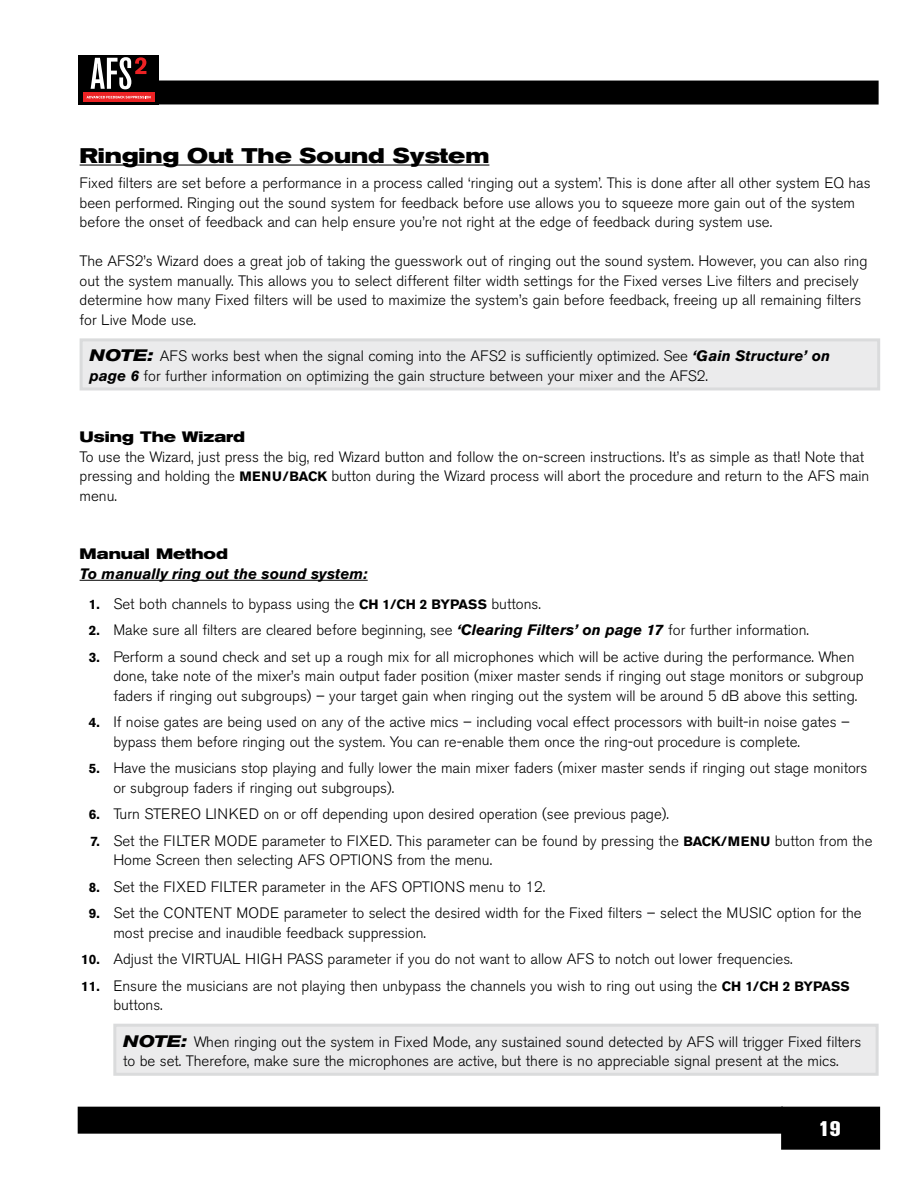
<style>
.page{position:relative;width:918px;height:1188px;background:#fff}
.page>*{position:absolute;margin:0;border:0;box-sizing:border-box;transform-origin:0 0}
.t1{font:700 expanded 21px "Akzidenz Grotesk BE";color:#000}
.t2{font:800 21px "Akzidenz Grotesk BE";color:#fff}
.t3{font:300 15px/19.5px "Akzidenz Grotesk BE";color:#000}
.t4{font:italic 700 15px "Akzidenz Grotesk BE";color:#000}
.t5{font:700 expanded 15px "Akzidenz Grotesk BE";color:#000}
.s1{font-weight:700;font-style:italic;font-stretch:expanded;font-size:16.5px}
.s2{font-weight:700;font-style:italic}
.s3{font-weight:700;font-size:13.5px}
</style>
<div class="page">
<div style="left:782px;top:1107px;width:97px;height:42px;background:#000"></div>
<div style="left:781px;top:1107px;width:99px;height:43px;border:2px solid #000"></div>
<div style="left:78px;top:55px;width:81px;height:50px;background:#000"></div>
<div style="left:78px;top:80px;width:801px;height:25px;background:#000"></div>
<div style="left:78px;top:1107px;width:704px;height:26px;background:#000"></div>
<div style="left:78px;top:1107px;width:705px;height:27px;border:2px solid #000"></div>
<svg style="left:91px;top:57px;width:55px;height:32px"></svg>
<svg style="left:83px;top:93px;width:71px;height:9px"></svg>
<svg style="left:87px;top:96px;width:64px;height:2px"></svg>
<hr style="left:80px;top:165px;width:409px;height:1px;background:#000">
<hr style="left:80px;top:580px;width:288px;height:1px;background:#000">
<div style="left:81px;top:340px;width:798px;height:49px;background:#ebebec"></div>
<div style="left:80px;top:338px;width:800px;height:52px;border:3px solid #dadbdc"></div>
<div style="left:115px;top:1025px;width:762px;height:49px;background:#ebebec"></div>
<div style="left:113px;top:1024px;width:766px;height:52px;border:3px solid #dadbdc"></div>
<h1 class="t1" style="left:80px;top:144px;width:411px">Ringing Out The Sound System</h1>
<p class="t3" style="left:80px;top:174px;width:793px">Fixed filters are set before a performance in a process called ‘ringing out a system’. This is done after all other system EQ has been performed. Ringing out the sound system for feedback before use allows you to squeeze more gain out of the system before the onset of feedback and can help ensure you’re not right at the edge of feedback during system use.</p>
<p class="t3" style="left:80px;top:252px;width:789px">The AFS2’s Wizard does a great job of taking the guesswork out of ringing out the sound system. However, you can also ring out the system manually. This allows you to select different filter width settings for the Fixed verses Live filters and precisely determine how many Fixed filters will be used to maximize the system’s gain before feedback, freeing up all remaining filters for Live Mode use.</p>
<p class="t3" style="left:89px;top:347px;width:742px"><span class="s1">NOTE:</span> AFS works best when the signal coming into the AFS2 is sufficiently optimized. See <span class="s2">‘Gain Structure’ on page 6</span> for further information on optimizing the gain structure between your mixer and the AFS2.</p>
<p class="t5" style="left:80px;top:428px;width:167px">Using The Wizard</p>
<p class="t3" style="left:80px;top:447px;width:791px">To use the Wizard, just press the big, red Wizard button and follow the on-screen instructions. It’s as simple as that! Note that pressing and holding the <span class="s3">MENU/BACK</span> button during the Wizard process will abort the procedure and return to the AFS main menu.</p>
<p class="t5" style="left:80px;top:545px;width:150px">Manual Method</p>
<p class="t4" style="left:80px;top:565px;width:290px">To manually ring out the sound system:</p>
<p class="t3" style="left:89px;top:594px;width:454px"><span class="s3">1.</span> Set both channels to bypass using the <span class="s3">CH 1/CH 2 BYPASS</span> buttons.</p>
<p class="t3" style="left:89px;top:620px;width:722px"><span class="s3">2.</span> Make sure all filters are cleared before beginning, see <span class="s2">‘Clearing Filters’ on page 17</span> for further information.</p>
<p class="t3" style="left:113px;top:647px;width:752px;text-indent:-24px"><span class="s3">3.</span> Perform a sound check and set up a rough mix for all microphones which will be active during the performance. When done, take note of the mixer’s main output fader position (mixer master sends if ringing out stage monitors or subgroup faders if ringing out subgroups) – your target gain when ringing out the system will be around 5 dB above this setting.</p>
<p class="t3" style="left:113px;top:712px;width:738px;text-indent:-24px"><span class="s3">4.</span> If noise gates are being used on any of the active mics – including vocal effect processors with built-in noise gates – bypass them before ringing out the system. You can re-enable them once the ring-out procedure is complete.</p>
<p class="t3" style="left:113px;top:758px;width:756px;text-indent:-24px"><span class="s3">5.</span> Have the musicians stop playing and fully lower the main mixer faders (mixer master sends if ringing out stage monitors or subgroup faders if ringing out subgroups).</p>
<p class="t3" style="left:89px;top:805px;width:582px"><span class="s3">6.</span> Turn STEREO LINKED on or off depending upon desired operation (see previous page).</p>
<p class="t3" style="left:113px;top:831px;width:761px;text-indent:-23px"><span class="s3">7.</span> Set the FILTER MODE parameter to FIXED. This parameter can be found by pressing the <span class="s3">BACK/MENU</span> button from the<br>Home Screen then selecting AFS OPTIONS from the menu.</p>
<p class="t3" style="left:89px;top:877px;width:458px"><span class="s3">8.</span> Set the FIXED FILTER parameter in the AFS OPTIONS menu to 12.</p>
<p class="t3" style="left:113px;top:904px;width:750px;text-indent:-24px"><span class="s3">9.</span> Set the CONTENT MODE parameter to select the desired width for the Fixed filters – select the MUSIC option for the most precise and inaudible feedback suppression.</p>
<p class="t3" style="left:81px;top:950px;width:713px"><span class="s3">10.</span> Adjust the VIRTUAL HIGH PASS parameter if you do not want to allow AFS to notch out lower frequencies.</p>
<p class="t3" style="left:113px;top:976px;width:738px;text-indent:-32px"><span class="s3">11.</span> Ensure the musicians are not playing then unbypass the channels you wish to ring out using the <span class="s3">CH 1/CH 2 BYPASS </span>buttons.</p>
<p class="t3" style="left:123px;top:1032px;width:740px"><span class="s1">NOTE:</span> When ringing out the system in Fixed Mode, any sustained sound detected by AFS will trigger Fixed filters to be set. Therefore, make sure the microphones are active, but there is no appreciable signal present at the mics.</p>
<h1 class="t2" style="left:819px;top:1117px;width:23px">19</h1>
</div>
